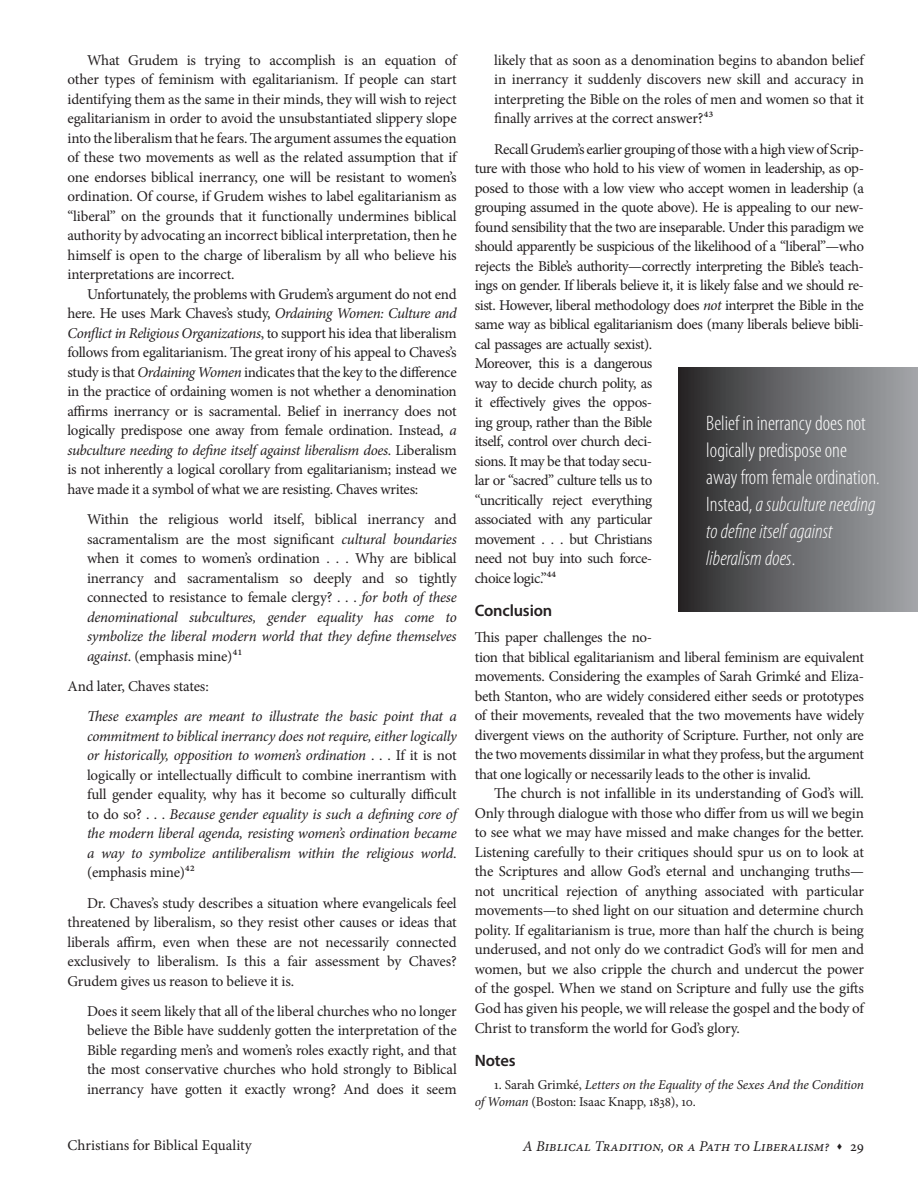
<style>
.page{position:relative;width:918px;height:1188px;background:#fff}
.page>*{position:absolute;margin:0;border:0;box-sizing:border-box;transform-origin:0 0}
.t1{font:300 condensed 21px/27px "Myriad Pro";color:#fff}
.t2{font:600 16.5px "Myriad Pro";letter-spacing:-.01em;color:#231f20}
.t3{font:15px/19.5px "Minion Pro";letter-spacing:-.025em;color:#231f20;text-align:justify}
.t4{font:italic 15px/19.5px "Minion Pro";letter-spacing:-.005em;color:#231f20;text-align:justify}
.t5{font:15px "Minion Pro";color:#231f20}
.t6{font:italic 13.5px/16.5px "Minion Pro";letter-spacing:-.01em;color:#231f20}
.s1{font-style:italic}
.s2{font-style:normal}
</style>
<div class="page">
<div style="left:678px;top:367px;width:240px;height:244px;background:linear-gradient(to right,#2b2a2b,#a6a9ad)"></div>
<p class="t3" style="left:68px;top:50px;width:391px;text-indent:20px">What Grudem is trying to accomplish is an equation of other types of feminism with egalitarianism. If people can start identifying them as the same in their minds, they will wish to reject egalitarianism in order to avoid the unsubstantiated slippery slope into the liberalism that he fears. The argument assumes the equation of these two movements as well as the related assumption that if one endorses biblical inerrancy, one will be resistant to women’s ordination. Of course, if Grudem wishes to label egalitarianism as “liberal” on the grounds that it functionally undermines biblical authority by advocating an incorrect biblical interpretation, then he himself is open to the charge of liberalism by all who believe his interpretations are incorrect.</p>
<p class="t3" style="left:68px;top:284px;width:391px;text-indent:20px">Unfortunately, the problems with Grudem’s argument do not end here. He uses Mark Chaves’s study, <span class="s1">Ordaining Women: Culture and Conflict in Religious Organizations</span>, to support his idea that liberalism follows from egalitarianism. The great irony of his appeal to Chaves’s study is that <span class="s1">Ordaining Women</span> indicates that the key to the difference in the practice of ordaining women is not whether a denomination affirms inerrancy or is sacramental. Belief in inerrancy does not logically predispose one away from female ordination. Instead, <span class="s1">a subculture needing to define itself against liberalism does</span>. Liberalism is not inherently a logical corollary from egalitarianism; instead we have made it a symbol of what we are resisting. Chaves writes:</p>
<p class="t3" style="left:87px;top:510px;width:371px">Within the religious world itself, biblical inerrancy and sacramentalism are the most significant <span class="s1">cultural boundaries </span>when it comes to women’s ordination . . . Why are biblical inerrancy and sacramentalism so deeply and so tightly connected to resistance to female clergy? . . . <span class="s1">for both of these denominational subcultures, gender equality has come to symbolize the liberal modern world that they define themselves against</span>. (emphasis mine)41</p>
<p class="t3" style="left:68px;top:677px;width:143px">And later, Chaves states:</p>
<p class="t4" style="left:87px;top:707px;width:371px">These examples are meant to illustrate the basic point that a commitment to biblical inerrancy does not require, either logically or historically, opposition to women’s ordination <span class="s2">. . . If it is not logically or intellectually difficult to combine inerrantism with full gender equality, why has it become so culturally difficult to do so? . . .</span> Because gender equality is such a defining core of the modern liberal agenda, resisting women’s ordination became a way to symbolize antiliberalism within the religious world<span class="s2">. (emphasis mine)42</span></p>
<p class="t3" style="left:68px;top:893px;width:391px;text-indent:20px">Dr. Chaves’s study describes a situation where evangelicals feel threatened by liberalism, so they resist other causes or ideas that liberals affirm, even when these are not necessarily connected exclusively to liberalism. Is this a fair assessment by Chaves?<br>Grudem gives us reason to believe it is.</p>
<p class="t3" style="left:87px;top:1001px;width:371px">Does it seem likely that all of the liberal churches who no longer believe the Bible have suddenly gotten the interpretation of the Bible regarding men’s and women’s roles exactly right, and that the most conservative churches who hold strongly to Biblical inerrancy have gotten it exactly wrong? And does it seem</p>
<p class="t3" style="left:494px;top:50px;width:371px">likely that as soon as a denomination begins to abandon belief in inerrancy it suddenly discovers new skill and accuracy in interpreting the Bible on the roles of men and women so that it finally arrives at the correct answer?43</p>
<p class="t3" style="left:475px;top:139px;width:391px;text-align:left;text-indent:20px">Recall Grudem’s earlier grouping of those with a high view of Scrip&shy;ture with those who hold to his view of women in leadership, as op&shy;posed to those with a low view who accept women in leadership (a grouping assumed in the quote above). He is appealing to our new&shy;found sensibility that the two are inseparable. Under this paradigm we should apparently be suspicious of the likelihood of a “liberal”—who rejects the Bible’s authority—correctly interpreting the Bible’s teach&shy;ings on gender. If liberals believe it, it is likely false and we should re&shy;sist. However, liberal methodology does <span class="s1">not</span> interpret the Bible in the same way as biblical egalitarianism does (many liberals believe bibli&shy;cal passages are actually sexist).<br>Moreover, this is a dangerous<br>way to decide church polity, as<br>it effectively gives the oppos-<br>ing group, rather than the Bible<br>itself, control over church deci-<br>sions. It may be that today secu-<br>lar or “sacred” culture tells us to<br>“uncritically reject everything<br>associated with any particular<br>movement . . . but Christians<br>need not buy into such force-<br>choice logic.”44</p>
<p class="t2" style="left:475px;top:600px;width:79px">Conclusion</p>
<p class="t3" style="left:475px;top:628px;width:391px;text-align:left">This paper challenges the no-<br>tion that biblical egalitarianism and liberal feminism are equivalent movements. Considering the examples of Sarah Grimké and Eliza&shy;beth Stanton, who are widely considered either seeds or prototypes of their movements, revealed that the two movements have widely divergent views on the authority of Scripture. Further, not only are the two movements dissimilar in what they profess, but the argument that one logically or necessarily leads to the other is invalid.</p>
<p class="t3" style="left:475px;top:784px;width:391px;text-indent:20px">The church is not infallible in its understanding of God’s will.<br>Only through dialogue with those who differ from us will we begin to see what we may have missed and make changes for the better.<br>Listening carefully to their critiques should spur us on to look at the Scriptures and allow God’s eternal and unchanging truths— not uncritical rejection of anything associated with particular movements—to shed light on our situation and determine church polity. If egalitarianism is true, more than half the church is being underused, and not only do we contradict God’s will for men and women, but we also cripple the church and undercut the power of the gospel. When we stand on Scripture and fully use the gifts God has given his people, we will release the gospel and the body of Christ to transform the world for God’s glory.</p>
<p class="t2" style="left:475px;top:1050px;width:42px">Notes</p>
<p class="t6" style="left:475px;top:1077px;width:391px;text-indent:20px"><span class="s2">1. Sarah Grimké,</span> Letters on the Equality of the Sexes And the Condition of Woman <span class="s2">(Boston: Isaac Knapp, 1838), 10.</span></p>
<h1 class="t1" style="left:706px;top:410px;width:175px">Belief in inerrancy does not logically predispose one away from female ordination.<br>Instead, <span class="s1">a subculture needing to define itself against liberalism does</span>.</h1>
<p class="t5" style="left:68px;top:1135px;width:186px">Christians for Biblical Equality</p>
<p class="t4" style="left:523px;top:1136px;width:343px">A Biblical Tradition, or a Path to Liberalism? ▲ <span class="s2">29</span></p>
</div>
